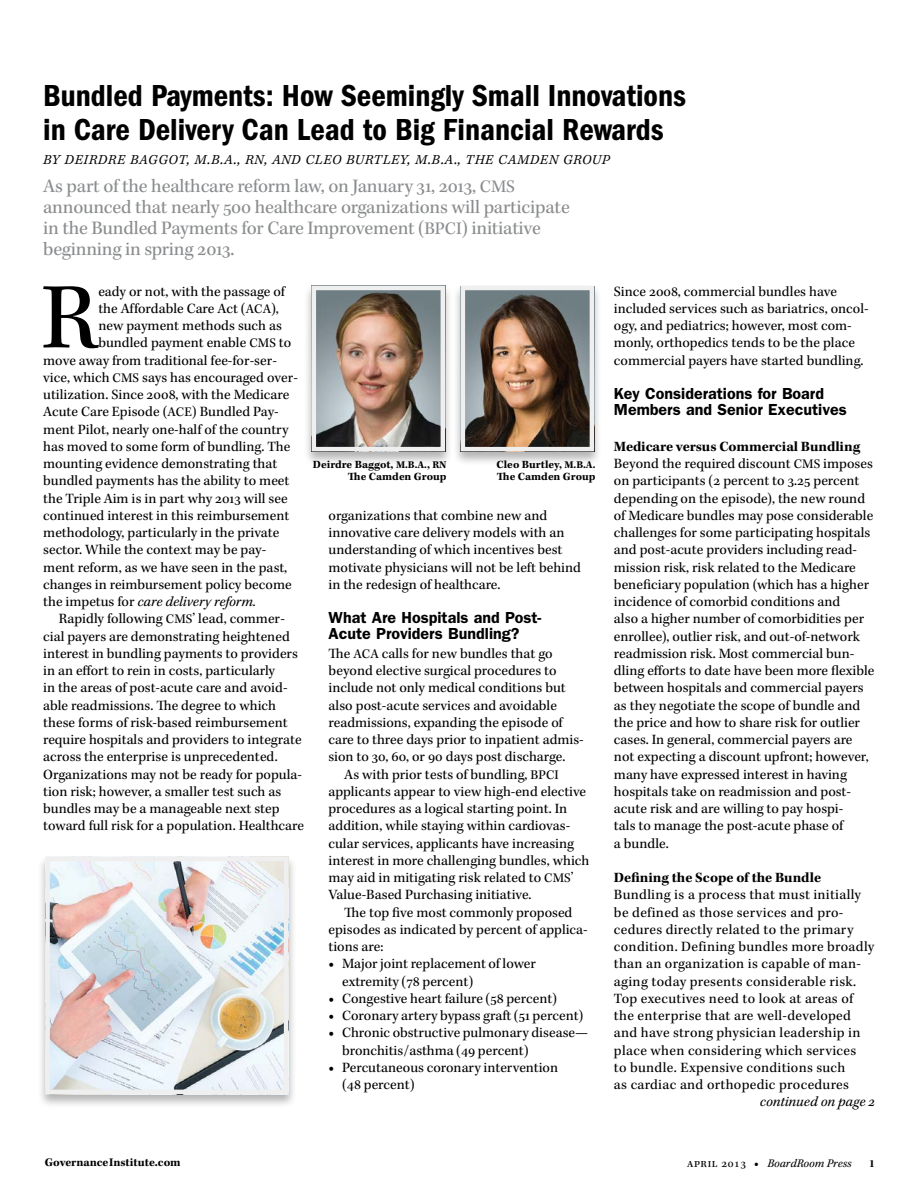
<style>
.page{position:relative;width:918px;height:1188px;background:#fff}
.page>*{position:absolute;margin:0;border:0;box-sizing:border-box;transform-origin:0 0}
.firstParagraph{font:96.15px "Kepler Std";color:#000}
.t1{font:31.5px/34.5px "ITC Franklin Gothic Std Dm Cd";color:#000}
.Subhead{font:19.5px/21px "Kepler Std";letter-spacing:-.015em;color:#8a8c8e}
.Byline{font:italic 300 18px "Kepler Std";letter-spacing:.015em;color:#000}
.t2{font:600 16.05px/15.8px "ITC Franklin Gothic Std";color:#000}
.body-no-indent{font:14.55px/17.2px "Kepler Std";letter-spacing:.005em;color:#000}
.body{font:14.55px/17.2px "Kepler Std";color:#000}
.firstParagraph-2{font:14.55px "Kepler Std";color:#000}
.body-after-bulleted{font:14.55px/17.2px "Kepler Std";color:#000}
.t3{font:700 14.55px "Kepler Std";letter-spacing:-.005em;color:#000}
.firstParagraph-3{font:italic 14.55px "Kepler Std";color:#000}
.body-2{font:italic 14.55px "Kepler Std";color:#000}
.t4{font:italic 12px "Kepler Std";color:#000}
.body-3{font:700 12px "Kepler Std";color:#000}
.headshotName{font:11.4px "Kepler Std Bold Capt";color:#000}
.headshotCompanyName{font:11.4px "Kepler Std Bold Capt";color:#000}
.body-4{font:700 10.95px "Kepler Std";color:#000}
.s1{font-size:18.15px}
.s2{font-size:13.5px}
.s3{font-style:normal}
.s4{font-size:10.5px}
.s5{font-family:"Minion Pro";font-weight:700}
.s6{font-weight:900;font-style:normal}
</style>
<div class="page">
<div style="left:452px;top:284px;width:150px;height:182px;background:#000;opacity:.3"></div>
<img style="left:466px;top:291px;width:123px;height:155px">
<div style="left:461px;top:286px;width:133px;height:165px;border:4px solid #efeff0"></div>
<div style="left:303px;top:284px;width:150px;height:182px;background:#000;opacity:.3"></div>
<img style="left:317px;top:291px;width:123px;height:155px">
<div style="left:312px;top:286px;width:133px;height:165px;border:4px solid #efeff0"></div>
<div style="left:37px;top:855px;width:260px;height:253px;background:#000;opacity:.3"></div>
<img style="left:50px;top:862px;width:233px;height:227px">
<div style="left:45px;top:857px;width:243px;height:237px;border:4px solid #efeff0"></div>
<h1 class="t1" style="left:43px;top:78px;width:644px">Bundled Payments: How Seemingly Small Innovations in Care Delivery Can Lead to Big Financial Rewards</h1>
<p class="Byline" style="left:43px;top:148px;width:569px">By Deirdre Baggot, M.B.A., RN, and Cleo Burtley, M.B.A., The Camden Group</p>
<p class="Subhead" style="left:43px;top:176px;width:528px">As part of the healthcare reform law, on January 31, 2013, <span class="s1">CMS </span>announced that nearly 500 healthcare organizations will participate in the Bundled Payments for Care Improvement (<span class="s1">BPCI</span>) initiative beginning in spring 2013.</p>
<p class="firstParagraph" style="left:41px;top:263px;width:59px">R</p>
<p class="firstParagraph-2" style="left:98px;top:283px;width:188px">eady or not, with the passage of</p>
<p class="body-after-bulleted" style="left:614px;top:283px;width:256px">Since 2008, commercial bundles have included services such as bariatrics, oncol&shy;ogy, and pediatrics; however, most com&shy;monly, orthopedics tends to be the place commercial payers have started bundling.</p>
<h2 class="t2" style="left:614px;top:386px;width:234px">Key Considerations for Board<br>Members and Senior Executives</h2>
<h3 class="t3" style="left:614px;top:438px;width:248px">Medicare versus Commercial Bundling</h3>
<p class="body-no-indent" style="left:614px;top:455px;width:262px">Beyond the required discount <span class="s2">CMS</span> imposes on participants (2 percent to 3.25 percent depending on the episode), the new round of Medicare bundles may pose considerable challenges for some participating hospitals and post-acute providers including read&shy;mission risk, risk related to the Medicare beneficiary population (which has a higher incidence of comorbid conditions and<br>also a higher number of comorbidities per enrollee), outlier risk, and out-of-network readmission risk. Most commercial bun&shy;dling efforts to date have been more flexible between hospitals and commercial payers as they negotiate the scope of bundle and the price and how to share risk for outlier cases. In general, commercial payers are not expecting a discount upfront; however, many have expressed interest in having hospitals take on readmission and post&shy;acute risk and are willing to pay hospi-<br>tals to manage the post-acute phase of<br>a bundle.</p>
<h3 class="t3" style="left:614px;top:869px;width:209px">Defining the Scope of the Bundle</h3>
<p class="body-no-indent" style="left:614px;top:887px;width:262px">Bundling is a process that must initially be defined as those services and pro&shy;cedures directly related to the primary condition. Defining bundles more broadly than an organization is capable of man&shy;aging today presents considerable risk.<br>Top executives need to look at areas of the enterprise that are well-developed and have strong physician leadership in place when considering which services<br>to bundle. Expensive conditions such<br>as cardiac and orthopedic procedures</p>
<p class="firstParagraph-2" style="left:98px;top:300px;width:182px">the Affordable Care Act (<span class="s2">ACA</span>),</p>
<p class="firstParagraph-2" style="left:98px;top:317px;width:185px">new payment methods such as</p>
<p class="firstParagraph-2" style="left:98px;top:335px;width:194px">bundled payment enable <span class="s2">CMS</span> to</p>
<p class="firstParagraph-2" style="left:43px;top:352px;width:235px">move away from traditional fee-for-ser-</p>
<p class="firstParagraph-2" style="left:43px;top:369px;width:256px">vice, which <span class="s2">CMS</span> says has encouraged over-</p>
<p class="firstParagraph-2" style="left:43px;top:386px;width:248px">utilization. Since 2008, with the Medicare</p>
<p class="firstParagraph-2" style="left:43px;top:404px;width:237px">Acute Care Episode (<span class="s2">ACE</span>) Bundled Pay-</p>
<p class="firstParagraph-2" style="left:43px;top:421px;width:247px">ment Pilot, nearly one-half of the country</p>
<p class="firstParagraph-2" style="left:43px;top:438px;width:249px">has moved to some form of bundling. The</p>
<p class="firstParagraph-2" style="left:43px;top:455px;width:236px">mounting evidence demonstrating that</p>
<p class="firstParagraph-2" style="left:43px;top:473px;width:248px">bundled payments has the ability to meet</p>
<p class="firstParagraph-2" style="left:43px;top:490px;width:246px">the Triple Aim is in part why 2013 will see</p>
<p class="firstParagraph-2" style="left:43px;top:507px;width:248px">continued interest in this reimbursement</p>
<p class="firstParagraph-2" style="left:43px;top:524px;width:238px">methodology, particularly in the private</p>
<p class="firstParagraph-2" style="left:43px;top:542px;width:225px">sector. While the context may be pay-</p>
<p class="firstParagraph-2" style="left:43px;top:559px;width:246px">ment reform, as we have seen in the past,</p>
<p class="firstParagraph-2" style="left:43px;top:576px;width:250px">changes in reimbursement policy become</p>
<p class="firstParagraph-3" style="left:43px;top:593px;width:214px"><span class="s3">the impetus for</span> care delivery reform.</p>
<p class="body" style="left:43px;top:611px;width:262px;text-indent:16px">Rapidly following <span class="s2">CMS</span>’ lead, commer&shy;cial payers are demonstrating heightened interest in bundling payments to providers in an effort to rein in costs, particularly<br>in the areas of post-acute care and avoid&shy;able readmissions. The degree to which these forms of risk-based reimbursement require hospitals and providers to integrate across the enterprise is unprecedented.<br>Organizations may not be ready for popula&shy;tion risk; however, a smaller test such as bundles may be a manageable next step toward full risk for a population. Healthcare</p>
<p class="headshotName" style="left:313px;top:458px;width:135px">Deirdre Baggot, <span class="s4">M.B.A.</span>, <span class="s4">RN</span></p>
<p class="headshotCompanyName" style="left:348px;top:470px;width:100px">The Camden Group</p>
<p class="headshotName" style="left:497px;top:458px;width:101px">Cleo Burtley, <span class="s4">M.B.A.</span></p>
<p class="headshotCompanyName" style="left:497px;top:470px;width:100px">The Camden Group</p>
<p class="body" style="left:329px;top:507px;width:254px">organizations that combine new and innovative care delivery models with an understanding of which incentives best motivate physicians will not be left behind in the redesign of healthcare.</p>
<h2 class="t2" style="left:329px;top:610px;width:214px">What Are Hospitals and Post-<br>Acute Providers Bundling?</h2>
<p class="body-no-indent" style="left:329px;top:645px;width:257px">The <span class="s2">ACA</span> calls for new bundles that go beyond elective surgical procedures to include not only medical conditions but also post-acute services and avoidable readmissions, expanding the episode of care to three days prior to inpatient admis&shy;sion to 30, 60, or 90 days post discharge.</p>
<p class="body" style="left:329px;top:766px;width:262px;text-indent:16px">As with prior tests of bundling, <span class="s2">BPCI </span>applicants appear to view high-end elective procedures as a logical starting point. In addition, while staying within cardiovas&shy;cular services, applicants have increasing interest in more challenging bundles, which may aid in mitigating risk related to <span class="s2">CMS</span>’ Value-Based Purchasing initiative.</p>
<p class="body" style="left:329px;top:904px;width:261px;text-indent:16px">The top five most commonly proposed episodes as indicated by percent of applica&shy;tions are:</p>
<p class="body-no-indent" style="left:342px;top:956px;width:195px;text-indent:-14px"><span class="s5">•</span> Major joint replacement of lower extremity (78 percent)</p>
<p class="body-no-indent" style="left:329px;top:990px;width:230px"><span class="s5">•</span> Congestive heart failure (58 percent)</p>
<p class="body-no-indent" style="left:329px;top:1007px;width:256px"><span class="s5">•</span> Coronary artery bypass graft (51 percent)</p>
<p class="body-no-indent" style="left:342px;top:1025px;width:248px;text-indent:-14px"><span class="s5">•</span> Chronic obstructive pulmonary disease— bronchitis/asthma (49 percent)</p>
<p class="body-no-indent" style="left:342px;top:1059px;width:218px;text-indent:-14px"><span class="s5">•</span> Percutaneous coronary intervention (48 percent)</p>
<p class="body-2" style="left:760px;top:1093px;width:116px">continued on page 2</p>
<p class="body-3" style="left:45px;top:1156px;width:138px">GovernanceInstitute.com</p>
<p class="t4" style="left:687px;top:1156px;width:166px"><span class="s3">april 2013</span> <span class="s6">•</span> BoardRoom Press</p>
<p class="body-4" style="left:869px;top:1157px;width:7px">1</p>
</div>
